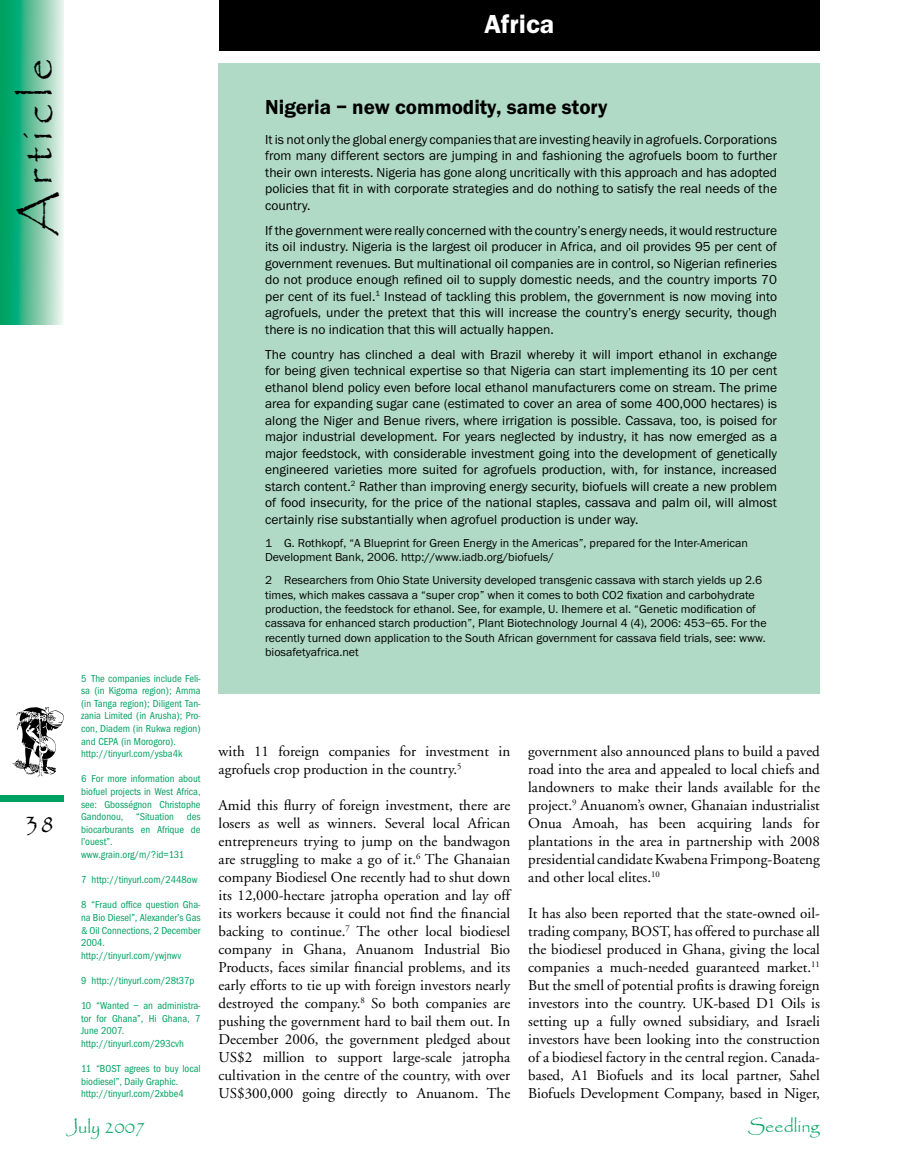
<style>
.page{position:relative;width:905px;height:1175px;background:#fff}
.page>*{position:absolute;margin:0;border:0;box-sizing:border-box;transform-origin:0 0}
.t1{font:45px "Papyrus";letter-spacing:.15em;color:#000}
.t2{font:600 27px "Franklin Got ITC";color:#fff}
.t3{font:27px "Papyrus";color:#000}
.t4{font:600 21px "Franklin Got ITC";color:#000}
.t5{font:18px "Papyrus";color:#00a160}
.t6{font:15px/18px "Adobe Garamond";color:#000;text-align:justify}
.t7{font:13.5px/16.5px "Franklin Got ITC";color:#000;text-align:justify}
.t8{font:12px/14.4px "Franklin Got ITC";color:#000}
.t9{font:10.5px/12.6px "Franklin Got Cd ITC";color:#00a160}
</style>
<div class="page">
<div style="left:0;top:795px;width:64px;height:6px;background:#00a160"></div>
<svg style="left:12px;top:707px;width:52px;height:69px"></svg>
<svg style="left:0;top:0;width:64px;height:324px"></svg>
<div style="left:219px;top:64px;width:600px;height:630px;background:#b0dac6"></div>
<div style="left:219px;top:0;width:600px;height:51px;background:#000"></div>
<h1 class="t1" style="left:10px;top:236px;width:179px;rotate:-90deg">Article</h1>
<h2 class="t3" style="left:24px;top:807px;width:20px">38</h2>
<h2 class="t2" style="left:484px;top:9px;width:72px">Africa</h2>
<p class="t9" style="left:81px;top:672px;width:121px">5 The companies include Feli&shy;sa (in Kigoma region); Amma (in Tanga region); Diligent Tan&shy;zania Limited (in Arusha); Pro&shy;con, Diadem (in Rukwa region) and CEPA (in Morogoro). http://tinyurl.com/ysba4k</p>
<p class="t9" style="left:81px;top:772px;width:121px">6 For more information about biofuel projects in West Africa, see: Gbosségnon Christophe<br>Gandonou, “Situation des biocarburants en Afrique de l’ouest”. www.grain.org/m/?id=131</p>
<p class="t9" style="left:81px;top:873px;width:118px">7 http://tinyurl.com/2448ow</p>
<p class="t9" style="left:81px;top:898px;width:121px">8 “Fraud office question Gha&shy;na Bio Diesel”, Alexander’s Gas &amp; Oil Connections, 2 December<br>2004. http://tinyurl.com/ywjnwv</p>
<p class="t9" style="left:81px;top:974px;width:115px">9 http://tinyurl.com/28t37p</p>
<p class="t9" style="left:81px;top:999px;width:121px">10 “Wanted – an administra&shy;tor for Ghana”, Hi Ghana, 7<br>June 2007. http://tinyurl.com/293cvh</p>
<p class="t9" style="left:81px;top:1062px;width:121px">11 “BOST agrees to buy local biodiesel”, Daily Graphic. http://tinyurl.com/2xbbe4</p>
<h3 class="t4" style="left:265px;top:95px;width:344px">Nigeria – new commodity, same story</h3>
<p class="t7" style="left:265px;top:131px;width:513px">It is not only the global energy companies that are investing heavily in agrofuels. Corporations from many different sectors are jumping in and fashioning the agrofuels boom to further their own interests. Nigeria has gone along uncritically with this approach and has adopted policies that fit in with corporate strategies and do nothing to satisfy the real needs of the country.</p>
<p class="t7" style="left:265px;top:222px;width:513px">If the government were really concerned with the country’s energy needs, it would restructure its oil industry. Nigeria is the largest oil producer in Africa, and oil provides 95 per cent of government revenues. But multinational oil companies are in control, so Nigerian refineries do not produce enough refined oil to supply domestic needs, and the country imports 70 per cent of its fuel.<sup>1</sup> Instead of tackling this problem, the government is now moving into agrofuels, under the pretext that this will increase the country’s energy security, though there is no indication that this will actually happen.</p>
<p class="t7" style="left:265px;top:346px;width:513px">The country has clinched a deal with Brazil whereby it will import ethanol in exchange for being given technical expertise so that Nigeria can start implementing its 10 per cent ethanol blend policy even before local ethanol manufacturers come on stream. The prime area for expanding sugar cane (estimated to cover an area of some 400,000 hectares) is along the Niger and Benue rivers, where irrigation is possible. Cassava, too, is poised for major industrial development. For years neglected by industry, it has now emerged as a major feedstock, with considerable investment going into the development of genetically engineered varieties more suited for agrofuels production, with, for instance, increased starch content.<sup>2</sup> Rather than improving energy security, biofuels will create a new problem of food insecurity, for the price of the national staples, cassava and palm oil, will almost certainly rise substantially when agrofuel production is under way.</p>
<p class="t8" style="left:265px;top:536px;width:484px">1 G. Rothkopf, “A Blueprint for Green Energy in the Americas”, prepared for the Inter-American<br>Development Bank, 2006. http://www.iadb.org/biofuels/</p>
<p class="t8" style="left:265px;top:573px;width:503px">2 Researchers from Ohio State University developed transgenic cassava with starch yields up 2.6 times, which makes cassava a “super crop” when it comes to both CO2 fixation and carbohydrate production, the feedstock for ethanol. See, for example, U. Ihemere et al. “Genetic modification of cassava for enhanced starch production”, Plant Biotechnology Journal 4 (4), 2006: 453–65. For the recently turned down application to the South African government for cassava field trials, see: www. biosafetyafrica.net</p>
<p class="t6" style="left:219px;top:743px;width:293px">with 11 foreign companies for investment in agrofuels crop production in the country.<sup>5</sup></p>
<p class="t6" style="left:219px;top:797px;width:293px">Amid this flurry of foreign investment, there are losers as well as winners. Several local African entrepreneurs trying to jump on the bandwagon are struggling to make a go of it.<sup>6</sup> The Ghanaian company Biodiesel One recently had to shut down its 12,000-hectare jatropha operation and lay off its workers because it could not find the financial backing to continue.<sup>7</sup> The other local biodiesel company in Ghana, Anuanom Industrial Bio Products, faces similar financial problems, and its early efforts to tie up with foreign investors nearly destroyed the company.<sup>8</sup> So both companies are pushing the government hard to bail them out. In December 2006, the government pledged about US$2 million to support large-scale jatropha cultivation in the centre of the country, with over US$300,000 going directly to Anuanom. The</p>
<p class="t6" style="left:528px;top:743px;width:293px">government also announced plans to build a paved road into the area and appealed to local chiefs and landowners to make their lands available for the project.<sup>9</sup> Anuanom’s owner, Ghanaian industrialist Onua Amoah, has been acquiring lands for plantations in the area in partnership with 2008 presidential candidate Kwabena Frimpong-Boateng and other local elites.<sup>10</sup></p>
<p class="t6" style="left:528px;top:905px;width:293px">It has also been reported that the state-owned oil&shy;trading company, BOST, has offered to purchase all the biodiesel produced in Ghana, giving the local companies a much-needed guaranteed market.<sup>11<br></sup>But the smell of potential profits is drawing foreign investors into the country. UK-based D1 Oils is setting up a fully owned subsidiary, and Israeli investors have been looking into the construction of a biodiesel factory in the central region. Canada&shy;based, A1 Biofuels and its local partner, Sahel Biofuels Development Company, based in Niger,</p>
<h3 class="t5" style="left:66px;top:1116px;width:81px">July 2007</h3>
<h3 class="t5" style="left:748px;top:1115px;width:73px">Seedling</h3>
</div>
